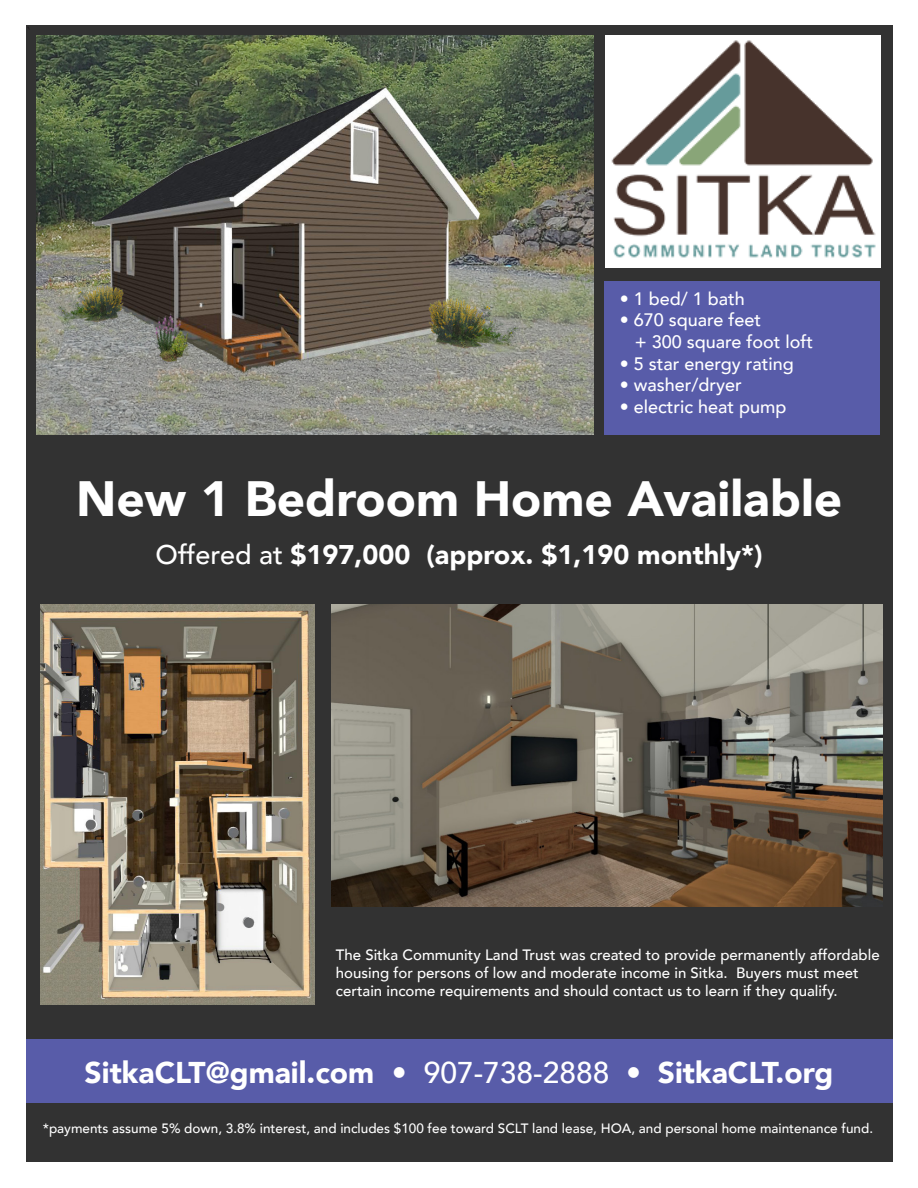
<style>
.page{position:relative;width:918px;height:1188px;background:#fff}
.page>*{position:absolute;margin:0;border:0;box-sizing:border-box;transform-origin:0 0}
.t1{font:900 49.5px "Avenir";color:#fff}
.t2{font:900 30px "Avenir";color:#fff}
.t3{font:500 30px "Avenir";color:#fff}
.t4{font:900 27px "Avenir";color:#fff}
.t5{font:500 27px "Avenir";color:#fff}
.t6{font:500 18px "Avenir";color:#fff}
.t7{font:500 15px/18px "Avenir";color:#fff}
.t8{font:500 13.5px "Avenir";color:#fff}
.s1{font-weight:900}
</style>
<div class="page">
<div style="left:26px;top:26px;width:866px;height:1136px;background:#323232"></div>
<div style="left:26px;top:1040px;width:866px;height:63px;background:#585ca9"></div>
<img style="left:606px;top:36px;width:274px;height:232px">
<div style="left:605px;top:281px;width:275px;height:154px;background:#585ca9"></div>
<img style="left:41px;top:605px;width:274px;height:399px">
<img style="left:36px;top:35px;width:557px;height:400px">
<img style="left:331px;top:605px;width:551px;height:302px">
<p class="t6" style="left:620px;top:283px;width:127px">• 1 bed 1/ bath</p>
<p class="t6" style="left:620px;top:305px;width:143px">• 670 square feet</p>
<p class="t6" style="left:635px;top:326px;width:180px">+ 300 square foot loft</p>
<p class="t6" style="left:620px;top:348px;width:176px">• 5 star energy rating</p>
<p class="t6" style="left:620px;top:369px;width:124px">• washer/dryer</p>
<p class="t6" style="left:620px;top:391px;width:168px">• electric heat pump</p>
<p class="t1" style="left:76px;top:456px;width:768px">New 1 Bedroom Home Available</p>
<p class="t4" style="left:426px;top:532px;width:338px">(approx. $1,190 monthly (*</p>
<p class="t5" style="left:156px;top:532px;width:256px">Offered at <span class="s1">$197,000</span></p>
<p class="t7" style="left:736px;top:945px;width:145px;text-indent:-400px">The Sitka Community Land Trust was created to provide permanently affordable<br>Buyers must meet</p>
<p class="t7" style="left:336px;top:963px;width:503px">housing for persons of low and moderate income in Sitka.<br>certain income requirements and should contact us to learn if they qualify.</p>
<p class="t2" style="left:85px;top:1047px;width:291px">SitkaCLT@gmail.com</p>
<p class="t3" style="left:392px;top:1047px;width:16px">•</p>
<p class="t3" style="left:424px;top:1047px;width:187px">907-738-2888</p>
<p class="t3" style="left:626px;top:1047px;width:16px">•</p>
<p class="t2" style="left:658px;top:1047px;width:177px">SitkaCLT.org</p>
<p class="t8" style="left:43px;top:1117px;width:832px">*payments assume 5% down, 3.8% interest, and includes $100 fee toward SCLT land lease, HOA, and personal home maintenance fund.</p>
</div>
